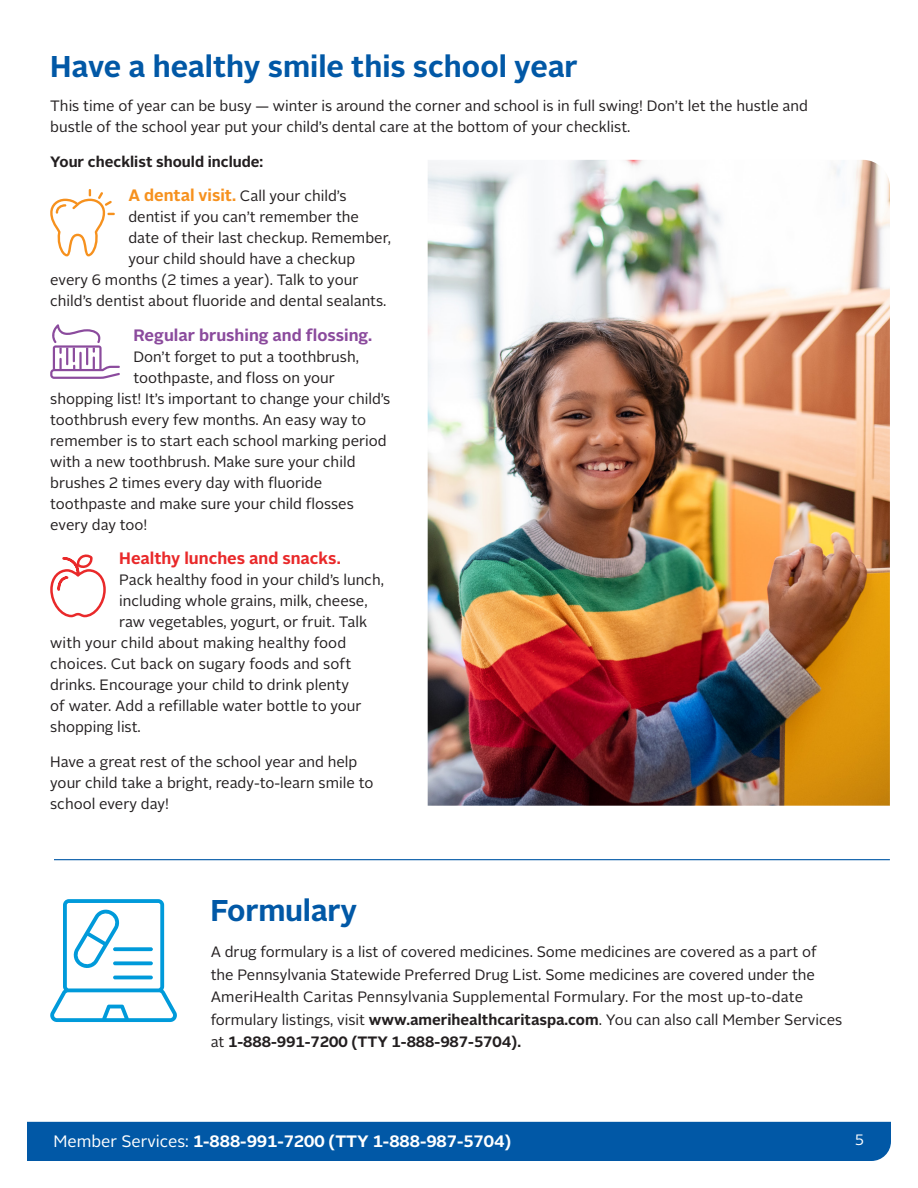
<style>
.page{position:relative;width:918px;height:1188px;background:#fff}
.page>*{position:absolute;margin:0;border:0;box-sizing:border-box;transform-origin:0 0}
.t1{font:700 30px "Alright Sans";color:#0158a6}
.t2{font:700 16.5px "Alright Sans";color:#fff}
.body_copy{font:700 16.5px "Alright Sans";color:#8b4b9d}
.body_copy-2{font:700 16.5px "Alright Sans";color:#e9292a}
.body_copy-3{font:15px/22.5px "Alright Sans";color:#231f20}
.body_copy-4{font:700 15px "Alright Sans";color:#231f20}
.t3{font:15px "Alright Sans";color:#fff}
.s1{font-weight:700;font-size:16.5px;color:#f6911e}
.s2{font-weight:700}
.s3{font-weight:400}
</style>
<div class="page">
<div style="left:27px;top:1122px;width:864px;height:39px;background:#0158a6"></div>
<svg style="left:50px;top:189px;width:65px;height:67px"></svg>
<svg style="left:50px;top:324px;width:70px;height:55px"></svg>
<svg style="left:50px;top:555px;width:56px;height:63px"></svg>
<svg style="left:50px;top:899px;width:127px;height:123px"></svg>
<svg style="left:113px;top:947px;width:40px;height:4px"></svg>
<svg style="left:113px;top:961px;width:40px;height:4px"></svg>
<hr style="left:113px;top:976px;width:40px;height:3px;background:#009ada;border-radius:2px">
<img style="left:428px;top:160px;width:462px;height:646px">
<hr style="left:54px;top:859px;width:836px;height:1px;background:#0158a6">
<h1 class="t1" style="left:50px;top:45px;width:529px">Have a healthy smile this school year</h1>
<p class="body_copy-3" style="left:50px;top:96px;width:759px;line-height:21px">This time of year can be busy — winter is around the corner and school is in full swing! Don’t let the hustle and bustle of the school year put your child’s dental care at the bottom of your checklist.</p>
<p class="body_copy-4" style="left:50px;top:151px;width:215px">Your checklist should include:</p>
<p class="body_copy-3" style="left:128px;top:185px;width:220px"><span class="s1">A dental visit.</span> Call your child’s</p>
<p class="body_copy-3" style="left:128px;top:206px;width:232px">dentist if you can’t remember the</p>
<p class="body_copy-3" style="left:128px;top:227px;width:264px">date of their last checkup. Remember,</p>
<p class="body_copy-3" style="left:128px;top:248px;width:228px">your child should have a checkup</p>
<p class="body_copy-3" style="left:50px;top:269px;width:310px">every 6 months (2 times a year). Talk to your</p>
<p class="body_copy-3" style="left:50px;top:290px;width:338px">child’s dentist about fluoride and dental sealants.</p>
<p class="body_copy" style="left:133px;top:323px;width:240px">Regular brushing and flossing.</p>
<p class="body_copy-3" style="left:133px;top:346px;width:227px">Don’t forget to put a toothbrush,</p>
<p class="body_copy-3" style="left:133px;top:367px;width:203px">toothpaste, and floss on your</p>
<p class="body_copy-3" style="left:50px;top:388px;width:342px">shopping list! It’s important to change your child’s</p>
<p class="body_copy-3" style="left:50px;top:409px;width:317px">toothbrush every few months. An easy way to</p>
<p class="body_copy-3" style="left:50px;top:430px;width:338px">remember is to start each school marking period</p>
<p class="body_copy-3" style="left:50px;top:451px;width:307px">with a new toothbrush. Make sure your child</p>
<p class="body_copy-3" style="left:50px;top:472px;width:273px">brushes 2 times every day with fluoride</p>
<p class="body_copy-3" style="left:50px;top:493px;width:305px">toothpaste and make sure your child flosses</p>
<p class="body_copy-3" style="left:50px;top:514px;width:99px">every day too!</p>
<p class="body_copy-2" style="left:119px;top:547px;width:223px">Healthy lunches and snacks.</p>
<p class="body_copy-3" style="left:119px;top:569px;width:266px">Pack healthy food in your child’s lunch,</p>
<p class="body_copy-3" style="left:119px;top:590px;width:250px">including whole grains, milk, cheese,</p>
<p class="body_copy-3" style="left:119px;top:611px;width:249px">raw vegetables, yogurt, or fruit. Talk</p>
<p class="body_copy-3" style="left:50px;top:632px;width:298px">with your child about making healthy food</p>
<p class="body_copy-3" style="left:50px;top:653px;width:303px">choices. Cut back on sugary foods and soft</p>
<p class="body_copy-3" style="left:50px;top:674px;width:300px">drinks. Encourage your child to drink plenty</p>
<p class="body_copy-3" style="left:50px;top:695px;width:313px">of water. Add a refillable water bottle to your</p>
<p class="body_copy-3" style="left:50px;top:716px;width:92px">shopping list.</p>
<p class="body_copy-3" style="left:50px;top:751px;width:325px;line-height:21px">Have a great rest of the school year and help your child take a bright, ready-to-learn smile to school every day!</p>
<h1 class="t1" style="left:210px;top:890px;width:148px">Formulary</h1>
<p class="body_copy-3" style="left:211px;top:941px;width:633px">A drug formulary is a list of covered medicines. Some medicines are covered as a part of the Pennsylvania Statewide Preferred Drug List. Some medicines are covered under the AmeriHealth Caritas Pennsylvania Supplemental Formulary. For the most up-to-date formulary listings, visit <span class="s2">www.amerihealthcaritaspa.com</span>. You can also call Member Services at <span class="s2">1-888-991-7200 (TTY 1-888-987-5704).</span></p>
<p class="t2" style="left:53px;top:1129px;width:459px"><span class="s3">Member Services:</span> 1-888-991-7200 (TTY 1-888-987-5704)</p>
<p class="t3" style="left:855px;top:1130px;width:11px">5</p>
</div>
